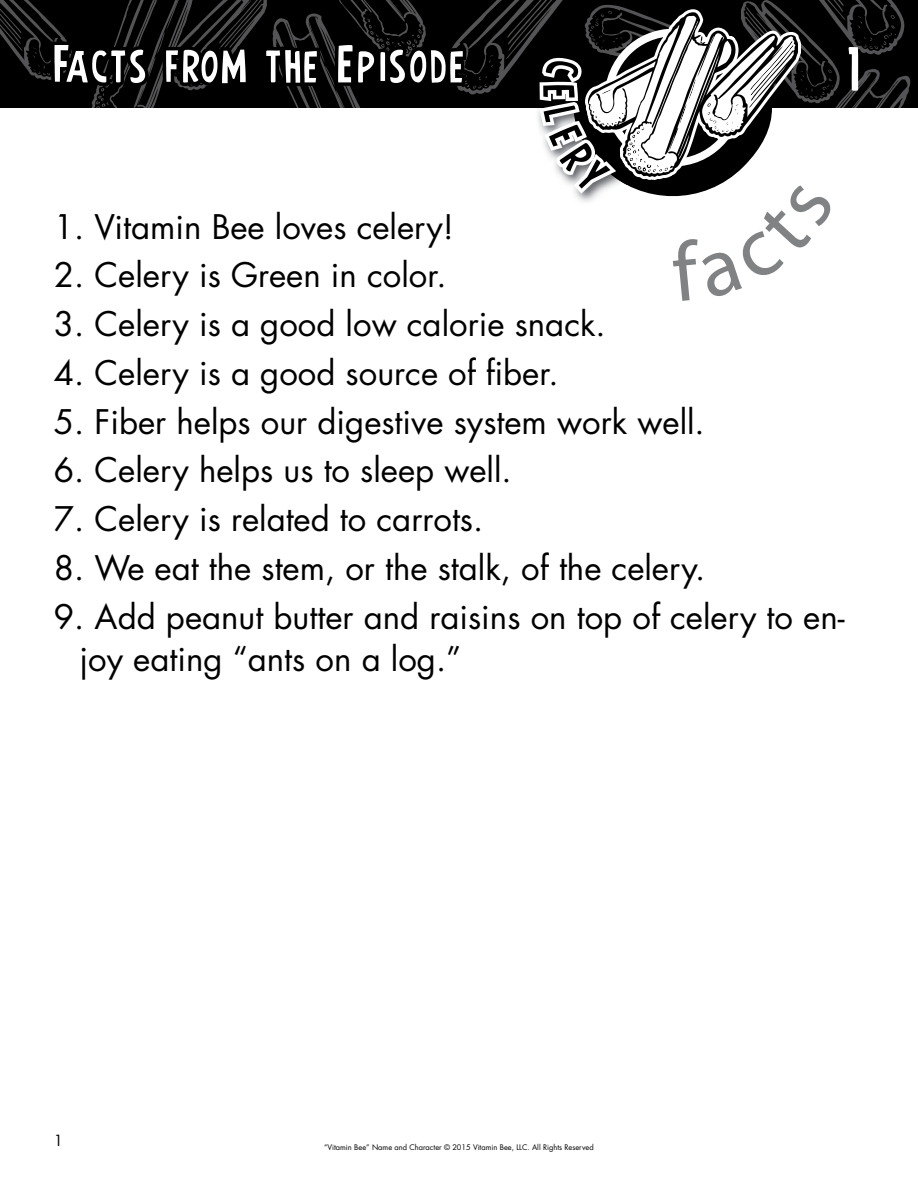
<style>
.page{position:relative;width:918px;height:1188px;background:#fff}
.page>*{position:absolute;margin:0;border:0;box-sizing:border-box;transform-origin:0 0}
.t1{font:75px "Earth's Mightiest";color:#fff}
.t2{font:63.75px "Earth's Mightiest";letter-spacing:.01em;color:#fff}
.t3{font:33px/42px "Futura";color:#000}
.t4{font:15px "Futura";color:#000}
.t5{font:7.5px "Futura";color:#000}
</style>
<div class="page">
<svg style="left:0;top:0;width:911px;height:108px;background:#0e0e0e"></svg>
<svg style="left:47px;top:38px;width:423px;height:54px;background:#060606"></svg>
<svg style="left:535px;top:9px;width:300px;height:193px"></svg>
<h2 class="t2" style="left:54px;top:23px;width:414px">Facts from the Episode</h2>
<h1 class="t1" style="left:848px;top:21px;width:18px">1</h1>
<p class="t3" style="left:54px;top:208px;width:402px">1. Vitamin Bee loves celery!</p>
<p class="t3" style="left:54px;top:257px;width:394px">2. Celery is Green in color.</p>
<p class="t3" style="left:54px;top:306px;width:553px">3. Celery is a good low calorie snack.</p>
<p class="t3" style="left:54px;top:354px;width:506px">4. Celery is a good source of fiber.</p>
<p class="t3" style="left:54px;top:403px;width:652px">5. Fiber helps our digestive system work well.</p>
<p class="t3" style="left:54px;top:452px;width:459px">6. Celery helps us to sleep well.</p>
<p class="t3" style="left:54px;top:501px;width:431px">7. Celery is related to carrots.</p>
<p class="t3" style="left:54px;top:549px;width:653px">8. We eat the stem, or the stalk, of the celery.</p>
<p class="t3" style="left:79px;top:598px;width:767px;text-indent:-25px">9. Add peanut butter and raisins on top of celery to en&shy;joy eating “ants on a log.”</p>
<p class="t4" style="left:54px;top:1133px;width:11px">1</p>
<p class="t5" style="left:324px;top:1144px;width:271px">“Vitamin Bee” Name and Character © 2015 Vitamin Bee, LLC. All Rights Reserved</p>
</div>
